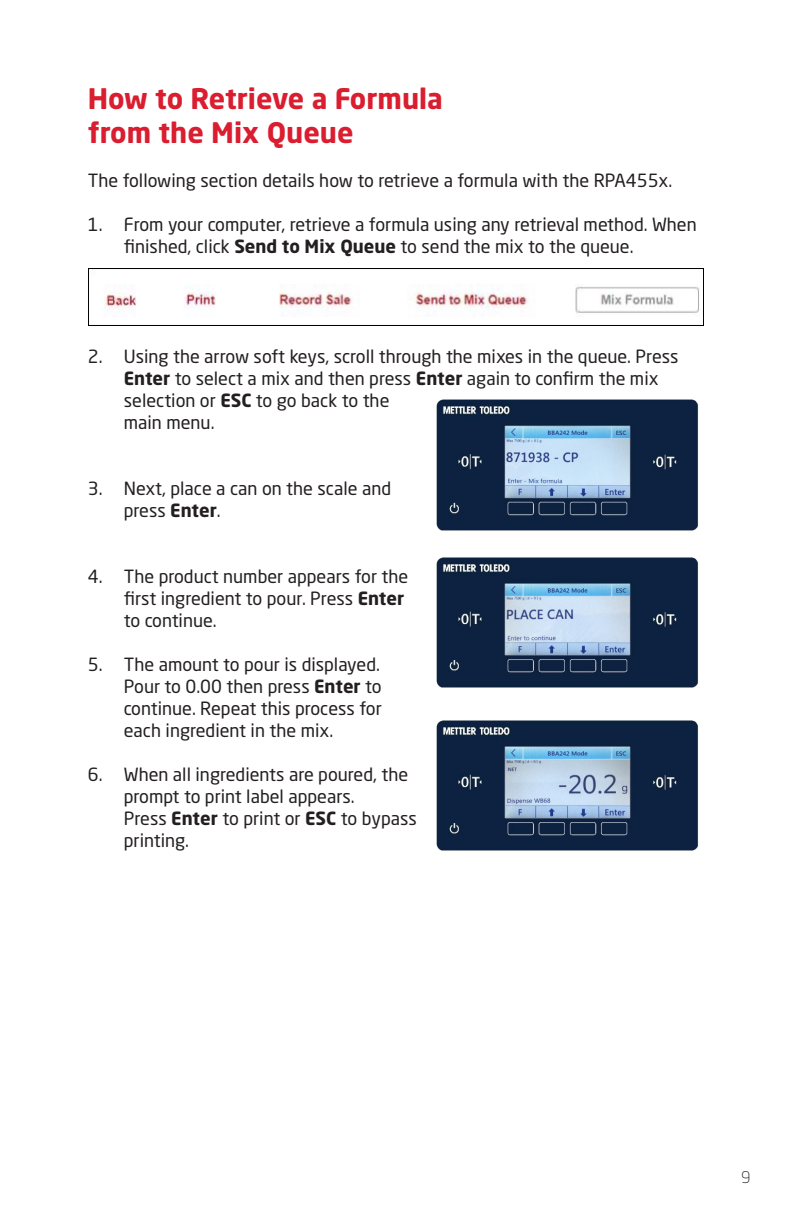
<style>
.page{position:relative;width:792px;height:1224px;background:#fff}
.page>*{position:absolute;margin:0;border:0;box-sizing:border-box;transform-origin:0 0}
.Chapter_Title{font:700 28px/33.6px "Neo Sans Pro";color:#da1d2f}
.Paragraphs{font:18px/22px "Neo Sans Pro";color:#231f20}
.t1{font:300 16px "Neo Sans Pro";color:#231f20}
.s1{font-weight:700}
</style>
<div class="page">
<img style="left:436px;top:399px;width:262px;height:132px">
<img style="left:436px;top:557px;width:262px;height:131px">
<img style="left:436px;top:720px;width:262px;height:131px">
<img style="left:88px;top:268px;width:615px;height:57px">
<p class="Chapter_Title" style="left:88px;top:81px;width:356px">How to Retrieve a Formula from the Mix Queue</p>
<p class="Paragraphs" style="left:88px;top:169px;width:586px">The following section details how to retrieve a formula with the RPA455x.</p>
<p class="Paragraphs" style="left:124px;top:213px;width:574px;text-indent:-36px">1. From your computer, retrieve a formula using any retrieval method. When finished, click <span class="s1">Send to Mix Queue</span> to send the mix to the queue.</p>
<p class="Paragraphs" style="left:124px;top:345px;width:556px;text-indent:-36px">2. Using the arrow soft keys, scroll through the mixes in the queue. Press <span class="s1">Enter</span> to select a mix and then press <span class="s1">Enter</span> again to confirm the mix selection or <span class="s1">ESC</span> to go back to the<br>main menu.</p>
<p class="Paragraphs" style="left:124px;top:477px;width:269px;text-indent:-36px">3. Next, place a can on the scale and press <span class="s1">Enter</span>.</p>
<p class="Paragraphs" style="left:124px;top:565px;width:286px;text-indent:-36px">4. The product number appears for the first ingredient to pour. Press <span class="s1">Enter </span>to continue.</p>
<p class="Paragraphs" style="left:124px;top:653px;width:260px;text-align:justify;text-indent:-36px">5. The amount to pour is displayed.<br>Pour to 0.00 then press <span class="s1">Enter</span> to continue. Repeat this process for each ingredient in the mix.</p>
<p class="Paragraphs" style="left:124px;top:763px;width:295px;text-indent:-36px">6. When all ingredients are poured, the prompt to print label appears.<br>Press <span class="s1">Enter</span> to print or <span class="s1">ESC</span> to bypass printing.</p>
<p class="t1" style="left:741px;top:1167px;width:11px">9</p>
</div>
